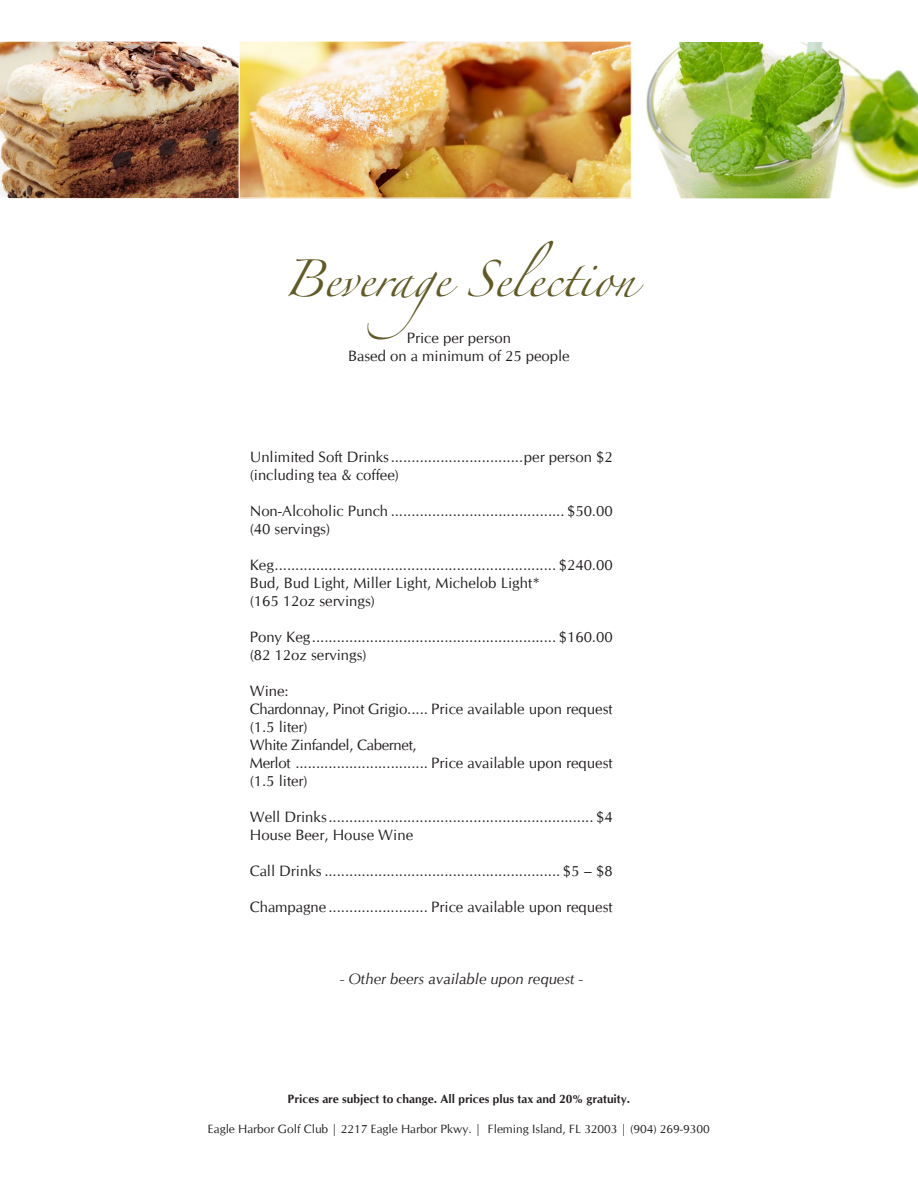
<style>
.page{position:relative;width:918px;height:1188px;background:#fff}
.page>*{position:absolute;margin:0;border:0;box-sizing:border-box;transform-origin:0 0}
.t1{font:33px "Zapfino";color:#605a25}
.t2{font:15px/18px "CG Omega";color:#231f20}
.t3{font:italic 15px "CG Omega";color:#231f20}
.t4{font:12px "CG Omega";color:#231f20}
.t5{font:700 12px "CG Omega";color:#231f20}
</style>
<div class="page">
<img style="left:0;top:41px;width:239px;height:158px">
<img style="left:646px;top:42px;width:272px;height:157px">
<img style="left:241px;top:42px;width:389px;height:155px">
<div style="left:239px;top:40px;width:393px;height:159px;border:1px solid #fff"></div>
<h1 class="t1" style="left:283px;top:265px;width:354px">Beverage Selection</h1>
<p class="t2" style="left:348px;top:329px;width:223px;text-align:center">Price per person<br>Based on a minimum of 25 people</p>
<p class="t2" style="left:250px;top:447px;width:364px">Unlimited Soft Drinks................................per person $2 (including tea &amp; coffee)</p>
<p class="t2" style="left:250px;top:501px;width:364px">Non-Alcoholic Punch .......................................... $50.00 (40 servings)</p>
<p class="t2" style="left:250px;top:555px;width:364px">Keg.................................................................... $240.00<br>Bud, Bud Light, Miller Light, Michelob Light*<br>(165 12oz servings)</p>
<p class="t2" style="left:250px;top:627px;width:364px">Pony Keg........................................................... $160.00 (82 12oz servings)</p>
<p class="t2" style="left:250px;top:681px;width:364px">Wine:<br>Chardonnay, Pinot Grigio..... Price available upon request (1.5 liter)<br>White Zinfandel, Cabernet,<br>Merlot ................................ Price available upon request (1.5 liter)</p>
<p class="t2" style="left:250px;top:807px;width:364px">Well Drinks................................................................ $4<br>House Beer, House Wine</p>
<p class="t2" style="left:250px;top:861px;width:364px">Call Drinks ......................................................... $5 – $8</p>
<p class="t2" style="left:250px;top:897px;width:364px">Champagne ........................ Price available upon request</p>
<p class="t3" style="left:340px;top:969px;width:244px">- Other beers available upon request -</p>
<p class="t5" style="left:288px;top:1091px;width:344px">Prices are subject to change. All prices plus tax and 20% gratuity.</p>
<p class="t4" style="left:208px;top:1121px;width:503px">Eagle Harbor Golf Club | 2217 Eagle Harbor Pkwy. | Fleming Island, FL 32003 | (904) 269-9300</p>
</div>
